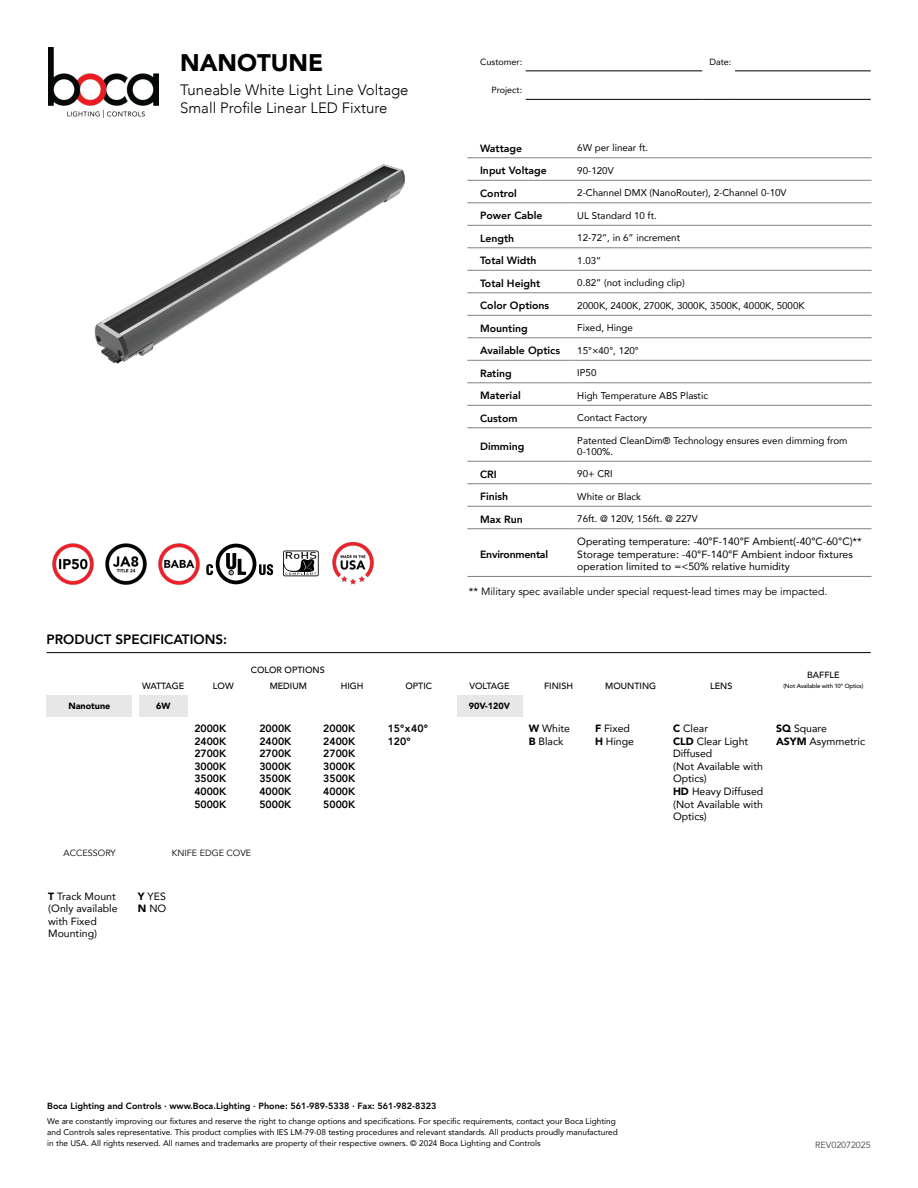
<style>
.page{position:relative;width:918px;height:1188px;background:#fff}
.page>*{position:absolute;margin:0;border:0;box-sizing:border-box;transform-origin:0 0}
.t1{font:900 24px "Avenir";color:#000}
.t2{font:300 15px/18px "Avenir";color:#000}
.t3{font:800 13.5px "Avenir";color:#000}
.t4{font:10.5px/12.6px "Avenir";color:#000}
.t5{font:800 10.5px/12.6px "Avenir";color:#000;text-align:justify}
.t6{font:10.5px "Avenir";color:#000}
.t7{font:800 10.5px "Avenir";letter-spacing:-.02em;color:#000}
.t8{font:9.75px/11.7px "Avenir";color:#000}
.t9{font:800 9px "Avenir";color:#000}
.t10{font:500 9px "Avenir";color:#000}
.t11{font:9px "Avenir";color:#000}
.t12{font:9px "Avenir";color:#000}
.t13{font:900 9px "Avenir";color:#000}
.t14{font:9px "Avenir";letter-spacing:-.015em;color:#59595c}
.t15{font:8.25px/10.8px "Avenir";color:#000}
.t16{font:500 6px "Avenir";letter-spacing:-.02em;color:#000}
.s1{font-weight:900}
</style>
<div class="page">
<hr style="left:46px;top:652px;width:825px;height:1px;background:#000">
<div style="left:46px;top:696px;width:86px;height:21px;background:#e7e7e7"></div>
<div style="left:139px;top:696px;width:49px;height:21px;background:#e7e7e7"></div>
<div style="left:457px;top:696px;width:65px;height:21px;background:#e7e7e7"></div>
<img style="left:52px;top:543px;width:95px;height:42px">
<svg style="left:206px;top:544px;width:67px;height:40px"></svg>
<svg style="left:283px;top:551px;width:36px;height:25px"></svg>
<img style="left:332px;top:541px;width:42px;height:44px">
<img style="left:94px;top:164px;width:311px;height:200px">
<img style="left:48px;top:47px;width:110px;height:71px">
<hr style="left:526px;top:71px;width:176px;height:1px;background:#000">
<hr style="left:735px;top:71px;width:136px;height:1px;background:#000">
<hr style="left:526px;top:99px;width:176px;height:1px;background:#000">
<hr style="left:702px;top:99px;width:33px;height:1px;background:#000">
<hr style="left:735px;top:99px;width:136px;height:1px;background:#000">
<hr style="left:467px;top:180px;width:104px;height:1px;background:#7f8080">
<hr style="left:571px;top:180px;width:301px;height:1px;background:#7f8080">
<hr style="left:467px;top:202px;width:104px;height:1px;background:#7f8080">
<hr style="left:571px;top:202px;width:301px;height:1px;background:#7f8080">
<hr style="left:467px;top:225px;width:104px;height:1px;background:#7f8080">
<hr style="left:571px;top:225px;width:301px;height:1px;background:#7f8080">
<hr style="left:467px;top:247px;width:104px;height:1px;background:#7f8080">
<hr style="left:571px;top:247px;width:301px;height:1px;background:#7f8080">
<hr style="left:467px;top:270px;width:104px;height:1px;background:#7f8080">
<hr style="left:571px;top:270px;width:301px;height:1px;background:#7f8080">
<hr style="left:467px;top:292px;width:104px;height:1px;background:#7f8080">
<hr style="left:571px;top:292px;width:301px;height:1px;background:#7f8080">
<hr style="left:467px;top:315px;width:104px;height:1px;background:#7f8080">
<hr style="left:571px;top:315px;width:301px;height:1px;background:#7f8080">
<hr style="left:467px;top:337px;width:104px;height:1px;background:#7f8080">
<hr style="left:571px;top:337px;width:301px;height:1px;background:#7f8080">
<hr style="left:467px;top:360px;width:104px;height:1px;background:#7f8080">
<hr style="left:467px;top:382px;width:104px;height:1px;background:#7f8080">
<hr style="left:467px;top:405px;width:104px;height:1px;background:#7f8080">
<hr style="left:467px;top:427px;width:104px;height:1px;background:#7f8080">
<hr style="left:467px;top:461px;width:104px;height:1px;background:#7f8080">
<hr style="left:571px;top:360px;width:301px;height:1px;background:#7f8080">
<hr style="left:571px;top:382px;width:301px;height:1px;background:#7f8080">
<hr style="left:571px;top:405px;width:301px;height:1px;background:#7f8080">
<hr style="left:571px;top:427px;width:301px;height:1px;background:#7f8080">
<hr style="left:571px;top:461px;width:301px;height:1px;background:#7f8080">
<hr style="left:467px;top:483px;width:104px;height:1px;background:#7f8080">
<hr style="left:571px;top:483px;width:301px;height:1px;background:#7f8080">
<hr style="left:467px;top:506px;width:104px;height:1px;background:#7f8080">
<hr style="left:571px;top:506px;width:301px;height:1px;background:#7f8080">
<hr style="left:467px;top:528px;width:104px;height:1px;background:#7f8080">
<hr style="left:467px;top:576px;width:104px;height:1px;background:#7f8080">
<hr style="left:571px;top:528px;width:301px;height:1px;background:#7f8080">
<hr style="left:571px;top:576px;width:301px;height:1px;background:#7f8080">
<hr style="left:467px;top:157px;width:104px;height:1px;background:#7f8080">
<hr style="left:571px;top:157px;width:301px;height:1px;background:#7f8080">
<img style="left:158px;top:543px;width:42px;height:42px">
<h1 class="t1" style="left:180px;top:42px;width:145px">NANOTUNE</h1>
<h2 class="t2" style="left:180px;top:81px;width:230px">Tuneable White Light Line Voltage<br>Small Profile Linear LED Fixture</h2>
<h3 class="t3" style="left:46px;top:629px;width:182px">PRODUCT SPECIFICATIONS:</h3>
<p class="t10" style="left:142px;top:678px;width:44px">WATTAGE</p>
<p class="t13" style="left:68px;top:699px;width:43px">Nanotune</p>
<p class="t13" style="left:156px;top:699px;width:16px">6W</p>
<p class="t10" style="left:213px;top:678px;width:22px">LOW</p>
<p class="t5" style="left:194px;top:722px;width:34px">2000K 2400K 2700K 3000K 3500K 4000K 5000K</p>
<p class="t10" style="left:251px;top:662px;width:76px">COLOR OPTIONS</p>
<p class="t10" style="left:270px;top:678px;width:39px">MEDIUM</p>
<p class="t5" style="left:259px;top:722px;width:34px">2000K 2400K 2700K 3000K 3500K 4000K 5000K</p>
<p class="t10" style="left:341px;top:678px;width:24px">HIGH</p>
<p class="t5" style="left:323px;top:722px;width:34px">2000K 2400K 2700K 3000K 3500K 4000K 5000K</p>
<p class="t11" style="left:64px;top:848px;width:54px">ACCESSORY</p>
<p class="t4" style="left:48px;top:889px;width:71px"><span class="s1">T</span> Track Mount (Only available with Fixed<br>Mounting)</p>
<p class="t11" style="left:172px;top:848px;width:81px">KNIFE EDGE COVE</p>
<p class="t4" style="left:138px;top:889px;width:30px"><span class="s1">Y</span> YES<br><span class="s1">N</span> NO</p>
<p class="t10" style="left:405px;top:678px;width:28px">OPTIC</p>
<p class="t5" style="left:388px;top:722px;width:42px">15°x40°<br>120°</p>
<p class="t12" style="left:480px;top:55px;width:44px">Customer:</p>
<p class="t12" style="left:709px;top:55px;width:24px">Date:</p>
<p class="t12" style="left:491px;top:83px;width:32px">Project:</p>
<p class="t5" style="left:480px;top:142px;width:44px">Wattage</p>
<p class="t8" style="left:577px;top:142px;width:72px">6W per linear ft.</p>
<p class="t5" style="left:480px;top:164px;width:68px">Input Voltage</p>
<p class="t8" style="left:577px;top:164px;width:38px">90-120V</p>
<p class="t5" style="left:480px;top:187px;width:38px">Control</p>
<p class="t8" style="left:577px;top:187px;width:211px">2-Channel DMX (NanoRouter), 2-Channel 0-10V</p>
<p class="t5" style="left:480px;top:209px;width:64px">Power Cable</p>
<p class="t8" style="left:577px;top:209px;width:81px">UL Standard 10 ft.</p>
<p class="t5" style="left:480px;top:232px;width:36px">Length</p>
<p class="t8" style="left:577px;top:232px;width:104px">12-72”, in 6” increment</p>
<p class="t5" style="left:480px;top:254px;width:58px">Total Width</p>
<p class="t8" style="left:577px;top:254px;width:26px">1.03”</p>
<p class="t5" style="left:480px;top:277px;width:62px">Total Height</p>
<p class="t8" style="left:577px;top:277px;width:109px">0.82” (not including clip)</p>
<p class="t5" style="left:480px;top:299px;width:71px">Color Options</p>
<p class="t8" style="left:577px;top:299px;width:229px">2000K, 2400K, 2700K, 3000K, 3500K, 4000K, 5000K</p>
<p class="t5" style="left:480px;top:322px;width:49px">Mounting</p>
<p class="t8" style="left:577px;top:322px;width:57px">Fixed, Hinge</p>
<p class="t5" style="left:480px;top:344px;width:81px">Available Optics</p>
<p class="t8" style="left:577px;top:344px;width:63px">15°×40°, 120°</p>
<p class="t5" style="left:480px;top:367px;width:33px">Rating</p>
<p class="t8" style="left:577px;top:367px;width:21px">IP50</p>
<p class="t5" style="left:480px;top:389px;width:42px">Material</p>
<p class="t8" style="left:577px;top:389px;width:132px">High Temperature ABS Plastic</p>
<p class="t5" style="left:480px;top:412px;width:39px">Custom</p>
<p class="t8" style="left:577px;top:412px;width:71px">Contact Factory</p>
<p class="t5" style="left:480px;top:440px;width:46px">Dimming</p>
<p class="t8" style="left:577px;top:434px;width:272px">Patented CleanDim® Technology ensures even dimming from<br>0-100%.</p>
<p class="t5" style="left:480px;top:468px;width:18px">CRI</p>
<p class="t8" style="left:577px;top:468px;width:37px">90+ CRI</p>
<p class="t5" style="left:480px;top:490px;width:30px">Finish</p>
<p class="t8" style="left:577px;top:490px;width:65px">White or Black</p>
<p class="t5" style="left:480px;top:513px;width:44px">Max Run</p>
<p class="t8" style="left:577px;top:513px;width:122px">76ft. @ 120V, 156ft. @ 227V</p>
<p class="t7" style="left:480px;top:546px;width:70px">Environmental</p>
<p class="t4" style="left:577px;top:535px;width:286px">Operating temperature: -40°F-140°F Ambient(-40°C-60°C)**<br>Storage temperature: -40°F-140°F Ambient indoor fixtures operation limited to =&lt;50% relative humidity</p>
<p class="t6" style="left:469px;top:585px;width:360px">** Military spec available under special request-lead times may be impacted.</p>
<p class="t10" style="left:469px;top:678px;width:42px">VOLTAGE</p>
<p class="t13" style="left:469px;top:699px;width:43px">90V-120V</p>
<p class="t10" style="left:544px;top:678px;width:31px">FINISH</p>
<p class="t4" style="left:529px;top:722px;width:43px"><span class="s1">W</span> White<br><span class="s1">B</span> Black</p>
<p class="t10" style="left:605px;top:678px;width:52px">MOUNTING</p>
<p class="t4" style="left:595px;top:722px;width:41px"><span class="s1">F</span> Fixed<br><span class="s1">H</span> Hinge</p>
<p class="t10" style="left:710px;top:678px;width:24px">LENS</p>
<p class="t10" style="left:807px;top:667px;width:34px">BAFFLE</p>
<p class="t16" style="left:783px;top:681px;width:82px">(Not Available with 10° Optics)</p>
<p class="t4" style="left:673px;top:722px;width:92px"><span class="s1">C</span> Clear<br><span class="s1">CLD</span> Clear Light<br>Diffused<br>(Not Available with<br>Optics)<br><span class="s1">HD</span> Heavy Diffused (Not Available with<br>Optics)</p>
<p class="t4" style="left:776px;top:722px;width:91px"><span class="s1">SQ</span> Square<br><span class="s1">ASYM</span> Asymmetric</p>
<p class="t9" style="left:47px;top:1099px;width:391px">Boca Lighting and Controls · www.Boca.Lighting · Phone: 561-989-5338 · Fax: 561-982-8323</p>
<p class="t15" style="left:47px;top:1116px;width:572px">We are constantly improving our fixtures and reserve the right to change options and specifications. For specific requirements, contact your Boca Lighting and Controls sales representative. This product complies with IES LM-79-08 testing procedures and relevant standards. All products proudly manufactured in the USA. All rights reserved. All names and trademarks are property of their respective owners. © 2024 Boca Lighting and Controls</p>
<p class="t14" style="left:815px;top:1137px;width:57px">REV 02072025</p>
</div>
